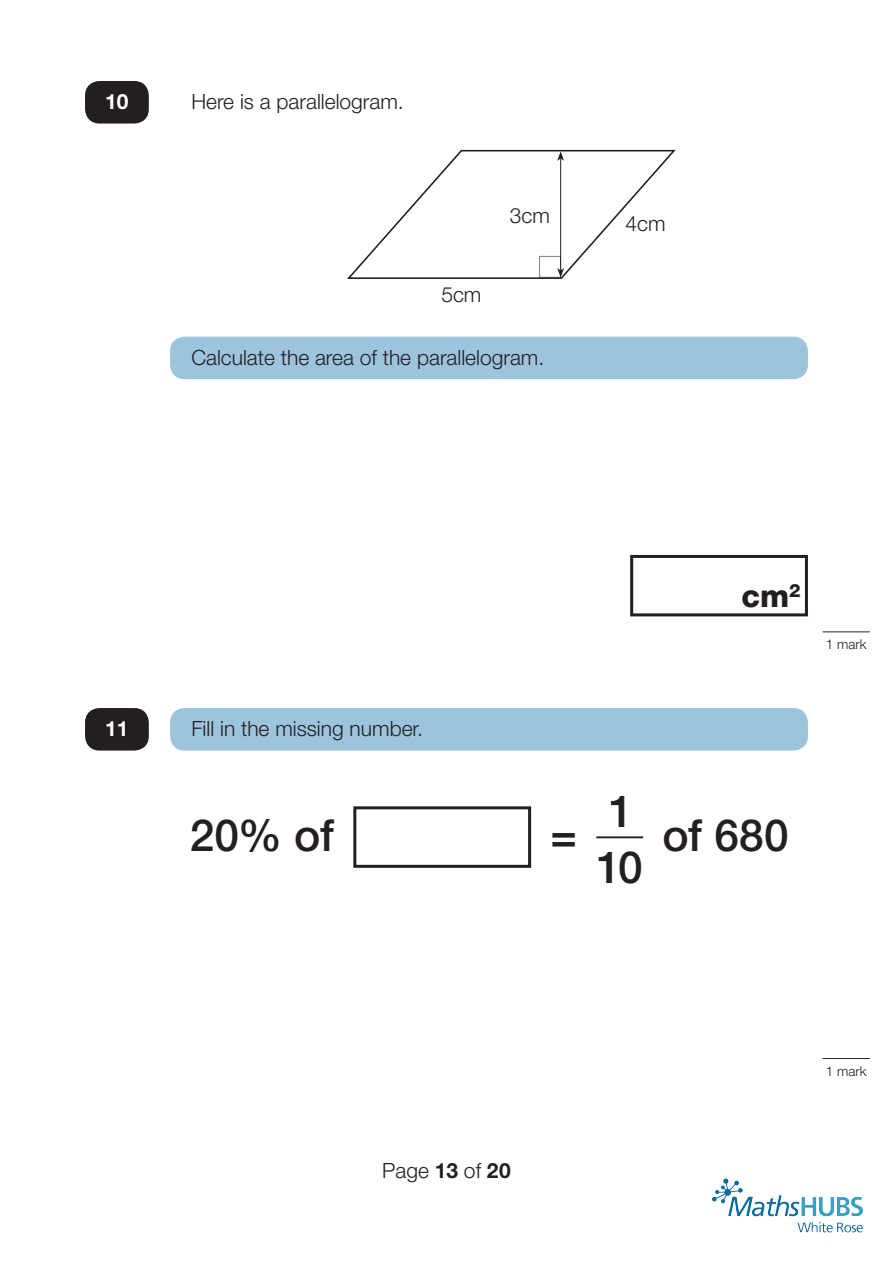
<style>
.page{position:relative;width:893px;height:1263px;background:#fff}
.page>*{position:absolute;margin:0;border:0;box-sizing:border-box;transform-origin:0 0}
.t1{font:500 44.25px/55.8px "Helvetica Neue";letter-spacing:-.005em;color:#231f20}
.t2{font:800 31.5px "Helvetica Neue";color:#231f20}
.t3{font:300 21px "Helvetica Neue";color:#231f20}
.t4{font:700 21px "Helvetica Neue";color:#fff}
.t5{font:300 13.5px "Helvetica Neue";color:#231f20}
.s1{font-weight:700}
</style>
<div class="page">
<img style="left:712px;top:1178px;width:151px;height:55px">
<div style="left:85px;top:81px;width:64px;height:43px;background:#231f20;border-radius:14px"></div>
<div style="left:170px;top:337px;width:638px;height:42px;background:#9dc4dd;border-radius:14px"></div>
<hr style="left:823px;top:631px;width:47px;height:1px;background:#231f20">
<hr style="left:823px;top:1058px;width:47px;height:1px;background:#231f20">
<svg style="left:347px;top:149px;width:329px;height:130px"></svg>
<div style="left:85px;top:708px;width:64px;height:42px;background:#231f20;border-radius:14px"></div>
<div style="left:170px;top:708px;width:638px;height:42px;background:#9dc4dd;border-radius:14px"></div>
<hr style="left:596px;top:836px;width:47px;height:2px;background:#231f20">
<div style="left:353px;top:806px;width:178px;height:62px;border:3px solid #231f20"></div>
<div style="left:630px;top:555px;width:178px;height:61px;border:3px solid #231f20"></div>
<p class="t4" style="left:105px;top:88px;width:25px">10</p>
<p class="t3" style="left:191px;top:88px;width:214px">Here is a parallelogram.</p>
<p class="t3" style="left:441px;top:282px;width:42px">5cm</p>
<p class="t3" style="left:510px;top:202px;width:42px">3cm</p>
<p class="t3" style="left:191px;top:345px;width:354px">Calculate the area of the parallelogram.</p>
<p class="t3" style="left:626px;top:211px;width:42px">4cm</p>
<p class="t4" style="left:105px;top:715px;width:25px">11</p>
<p class="t3" style="left:191px;top:715px;width:233px">Fill in the missing number.</p>
<h1 class="t1" style="left:190px;top:807px;width:146px">20% of</h1>
<h2 class="t2" style="left:741px;top:577px;width:61px">cm<sup>2</sup></h2>
<p class="t5" style="left:826px;top:636px;width:42px">1 mark</p>
<h1 class="t1" style="left:550px;top:807px;width:28px">=</h1>
<h1 class="t1" style="left:596px;top:783px;width:48px">1<br>10</h1>
<h1 class="t1" style="left:662px;top:807px;width:128px">of 680</h1>
<p class="t3" style="left:382px;top:1157px;width:130px">Page <span class="s1">13</span> of <span class="s1">20</span></p>
<p class="t5" style="left:826px;top:1063px;width:42px">1 mark</p>
</div>
